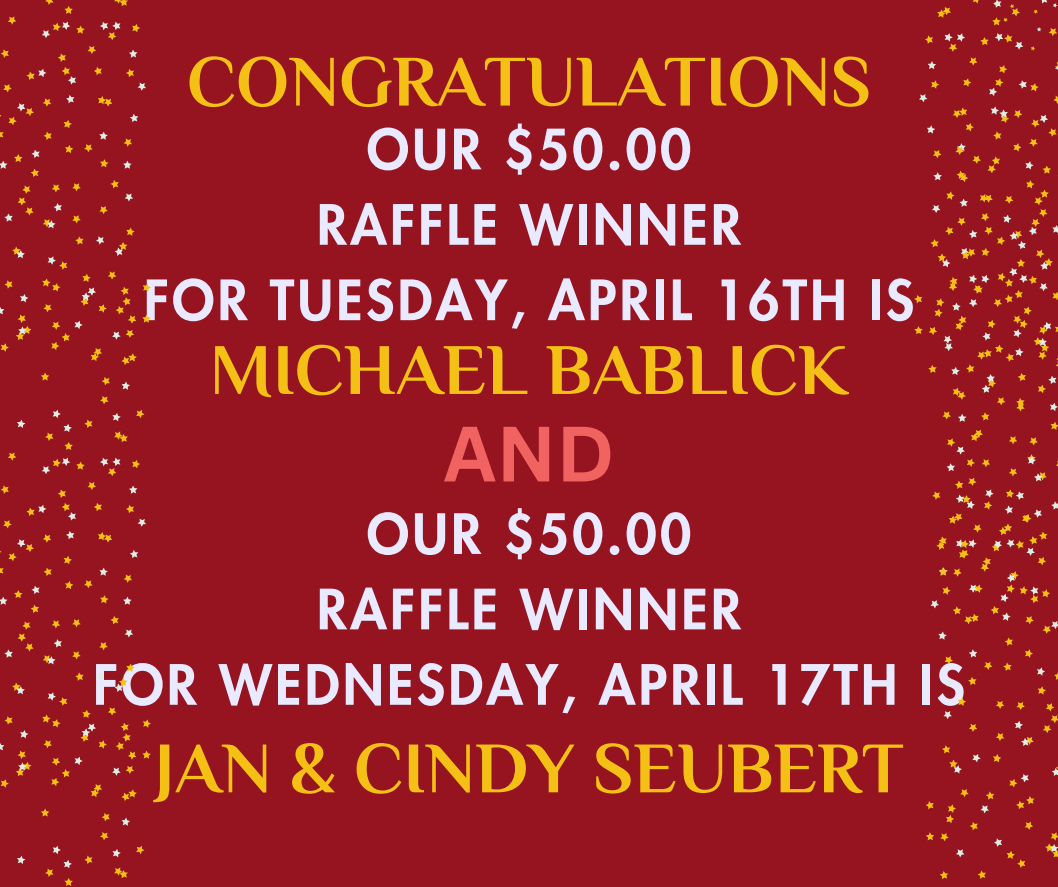
<style>
.page{position:relative;width:1058px;height:887px;background:#fff}
.page>*{position:absolute;margin:0;border:0;box-sizing:border-box;transform-origin:0 0}
.t1{font:700 76.5px "Canva Sans";color:#f06361}
.t2{font:700 72.3px "El Messiri";color:#f4c015}
.t3{font:800 54px "Futura LT Pro";letter-spacing:.06em;color:#e9e9ff}
</style>
<div class="page">
<div style="left:0;top:0;width:1058px;height:886px;background:#961420"></div>
<svg style="left:919px;top:0;width:139px;height:335px"></svg>
<svg style="left:0;top:0;width:146px;height:292px"></svg>
<svg style="left:0;top:292px;width:146px;height:436px"></svg>
<svg style="left:0;top:728px;width:151px;height:158px"></svg>
<svg style="left:930px;top:491px;width:128px;height:375px"></svg>
<svg style="left:938px;top:123px;width:120px;height:492px"></svg>
<svg style="left:943px;top:109px;width:115px;height:493px"></svg>
<p class="t2" style="left:187px;top:38px;width:686px">CONGRATULATIONS</p>
<p class="t3" style="left:367px;top:125px;width:326px">OUR $50.00</p>
<p class="t3" style="left:317px;top:200px;width:425px">RAFFLE WINNER</p>
<h1 class="t3" style="left:144px;top:275px;width:771px">FOR TUESDAY, APRIL 16TH IS</h1>
<h1 class="t2" style="left:210px;top:326px;width:640px">MICHAEL BABLICK</h1>
<p class="t1" style="left:443px;top:399px;width:173px">AND</p>
<p class="t3" style="left:367px;top:509px;width:326px">OUR $50.00</p>
<p class="t3" style="left:317px;top:584px;width:425px">RAFFLE WINNER</p>
<p class="t3" style="left:93px;top:660px;width:873px">FOR WEDNESDAY, APRIL 17TH IS</p>
<p class="t2" style="left:155px;top:725px;width:750px">JAN &amp; CINDY SEUBERT</p>
</div>
